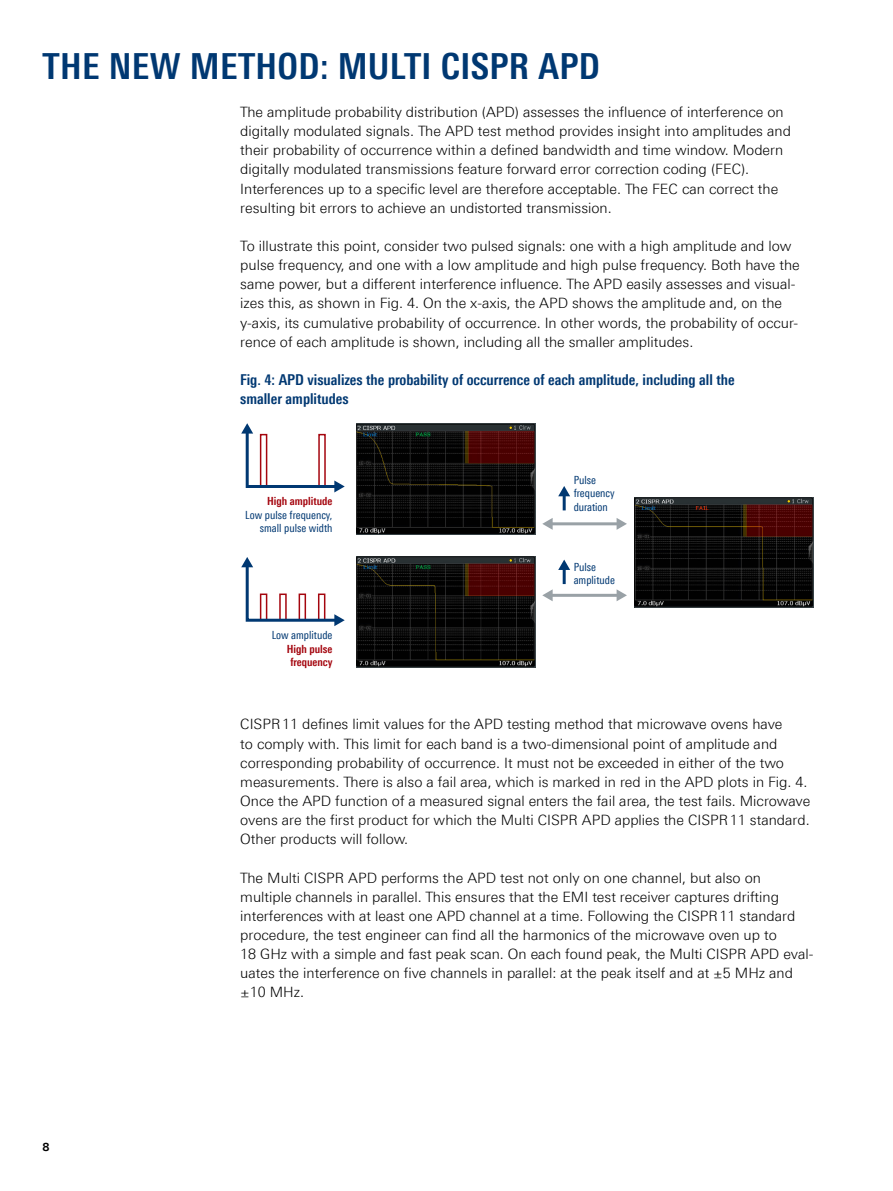
<style>
.page{position:relative;width:893px;height:1191px;background:#fff}
.page>*{position:absolute;margin:0;border:0;box-sizing:border-box;transform-origin:0 0}
.Seiten_Headline_24Pt{font:700 36px "Linotype Univers 620 Cn";letter-spacing:.01em;color:#003872}
.t1{font:700 15px/19.5px "Linotype Univers 620 Cn";color:#003872}
.Haupttext{font:300 14.25px/19.2px "Linotype Univers 330";color:#000}
.t2{font:11.25px/13.5px "Linotype Univers 420 Cn";color:#003872}
.t3{font:700 11.25px/13.5px "Linotype Univers 620 Cn";color:#a4050e;text-align:right}
.t4{font:700 11.25px "Linotype Univers 630";color:#000}
.s1{font-family:"Linotype Univers 620 Cn";font-weight:700;color:#a4050e}
.s2{font-family:"Linotype Univers 420 Cn";font-weight:400;color:#003872}
</style>
<div class="page">
<img style="left:356px;top:423px;width:179px;height:111px">
<img style="left:356px;top:557px;width:179px;height:110px">
<img style="left:635px;top:497px;width:178px;height:110px">
<svg style="left:241px;top:423px;width:104px;height:69px"></svg>
<hr style="left:563px;top:494px;width:3px;height:16px;background:#003872">
<svg style="left:558px;top:486px;width:12px;height:10px"></svg>
<hr style="left:563px;top:568px;width:3px;height:16px;background:#003872">
<svg style="left:558px;top:559px;width:12px;height:11px"></svg>
<hr style="left:551px;top:522px;width:67px;height:3px;background:#99a1a6">
<svg style="left:617px;top:518px;width:10px;height:12px"></svg>
<svg style="left:542px;top:518px;width:11px;height:12px"></svg>
<hr style="left:551px;top:594px;width:67px;height:3px;background:#99a1a6">
<svg style="left:617px;top:589px;width:10px;height:12px"></svg>
<svg style="left:542px;top:589px;width:11px;height:12px"></svg>
<svg style="left:241px;top:557px;width:104px;height:69px"></svg>
<p class="Seiten_Headline_24Pt" style="left:43px;top:44px;width:559px">THE NEW METHOD: MULTI CISPR APD</p>
<p class="Haupttext" style="left:240px;top:102px;width:552px">The amplitude probability distribution (APD) assesses the influence of interference on digitally modulated signals. The APD test method provides insight into amplitudes and their probability of occurrence within a defined bandwidth and time window. Modern digitally modulated transmissions feature forward error correction coding (FEC).<br>Interferences up to a specific level are therefore acceptable. The FEC can correct the resulting bit errors to achieve an undistorted transmission.</p>
<p class="Haupttext" style="left:240px;top:236px;width:561px">To illustrate this point, consider two pulsed signals: one with a high amplitude and low pulse frequency, and one with a low amplitude and high pulse frequency. Both have the same power, but a different interference influence. The APD easily assesses and visual&shy;izes this, as shown in Fig. 4. On the x-axis, the APD shows the amplitude and, on the y-axis, its cumulative probability of occurrence. In other words, the probability of occur&shy;rence of each amplitude is shown, including all the smaller amplitudes.</p>
<p class="t1" style="left:240px;top:370px;width:496px">Fig. 4: APD visualizes the probability of occurrence of each amplitude, including all the smaller amplitudes</p>
<p class="t2" style="left:245px;top:494px;width:89px;text-align:right"><span class="s1">High amplitude<br></span>Low pulse frequency, small pulse width</p>
<p class="t3" style="left:272px;top:628px;width:62px"><span class="s2">Low amplitude<br></span>High pulse frequency</p>
<p class="t2" style="left:574px;top:473px;width:42px">Pulse frequency duration</p>
<p class="t2" style="left:574px;top:560px;width:43px">Pulse amplitude</p>
<p class="t4" style="left:43px;top:1139px;width:9px">8</p>
<p class="Haupttext" style="left:240px;top:714px;width:571px">CISPR11 defines limit values for the APD testing method that microwave ovens have<br>to comply with. This limit for each band is a two-dimensional point of amplitude and corresponding probability of occurrence. It must not be exceeded in either of the two measurements. There is also a fail area, which is marked in red in the APD plots in Fig. 4.<br>Once the APD function of a measured signal enters the fail area, the test fails. Microwave ovens are the first product for which the Multi CISPR APD applies the CISPR11 standard.<br>Other products will follow.</p>
<p class="Haupttext" style="left:240px;top:867px;width:575px">The Multi CISPR APD performs the APD test not only on one channel, but also on multiple channels in parallel. This ensures that the EMI test receiver captures drifting interferences with at least one APD channel at a time. Following the CISPR11 standard procedure, the test engineer can find all the harmonics of the microwave oven up to<br>18 GHz with a simple and fast peak scan. On each found peak, the Multi CISPR APD eval&shy;uates the interference on five channels in parallel: at the peak itself and at ±5 MHz and ±10 MHz.</p>
</div>
